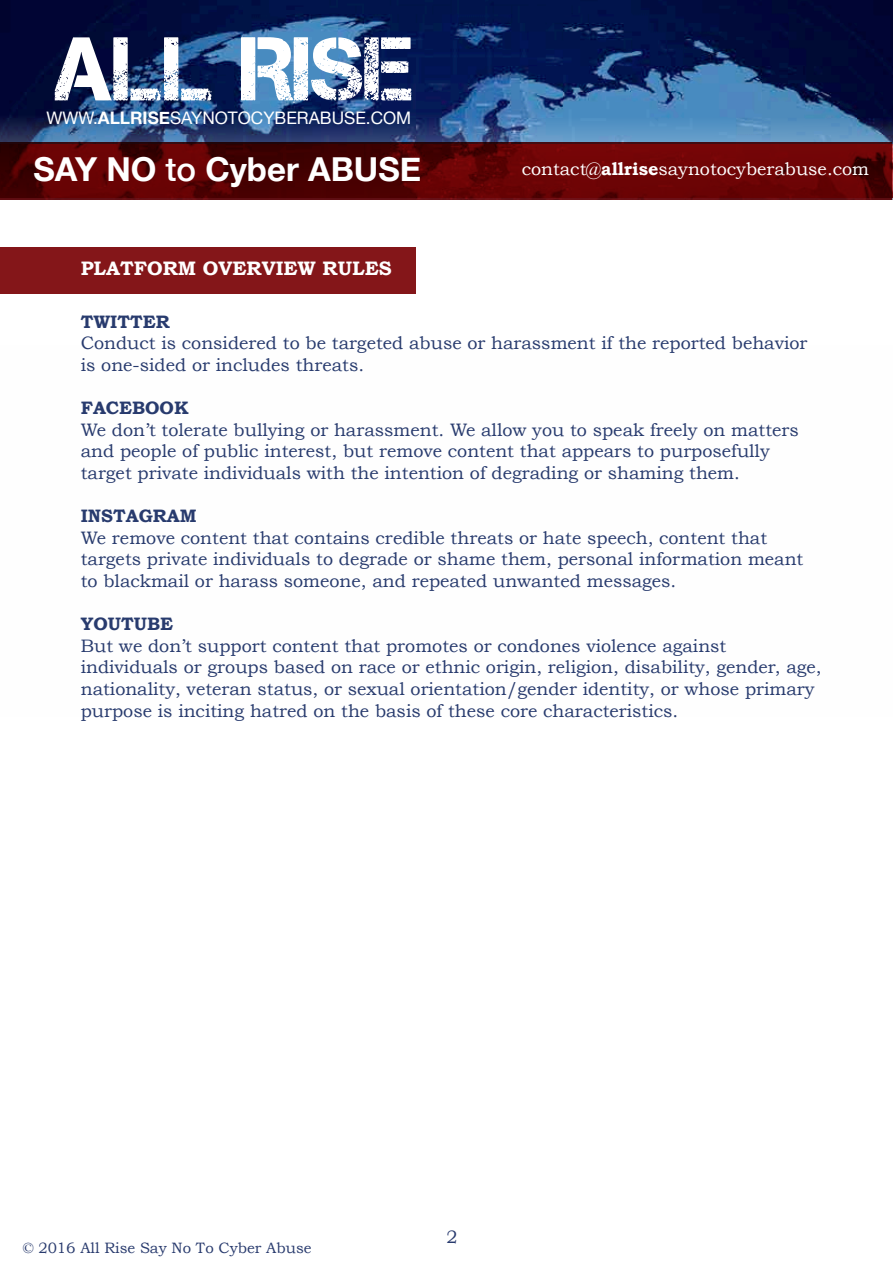
<style>
.page{position:relative;width:893px;height:1263px;background:#fff}
.page>*{position:absolute;margin:0;border:0;box-sizing:border-box;transform-origin:0 0}
.t1{font:90px "Captureit";color:#fff}
.t2{font:700 33px "Helvetica Neue";color:#fff}
.t3{font:700 19.5px "Bookman Old Style";color:#fff}
.t4{font:18px/21.6px "Bookman Old Style";color:#283b6e}
.t5{font:18px "Bookman Old Style";color:#fff}
.t6{font:700 18px "Bookman Old Style";color:#283b6e}
.t7{font:18px "Bookman Old Style";color:#293b6e}
.t8{font:17.25px "Helvetica Neue";color:#fff}
.t9{font:15px "Bookman Old Style";color:#293b6e}
.s1{font-weight:700}
.s2{font-weight:500}
</style>
<div class="page">
<img style="left:0;top:0;width:893px;height:200px">
<svg style="left:0;top:142px;width:892px;height:58px;background:#5c0304"></svg>
<div style="left:0;top:247px;width:415px;height:47px;background:#841619"></div>
<h1 class="t1" style="left:55px;top:19px;width:361px">ALL RISE</h1>
<p class="t8" style="left:46px;top:105px;width:366px">WWW.<span class="s1">ALLRISE</span>SAYNOTOCYBERABUSE.COM</p>
<h2 class="t2" style="left:34px;top:143px;width:389px">SAY NO <span class="s2">to</span> Cyber ABUSE</h2>
<p class="t5" style="left:522px;top:159px;width:349px">contact@<span class="s1">allrise</span>saynotocyberabuse.com</p>
<p class="t3" style="left:81px;top:257px;width:312px">PLATFORM OVERVIEW RULES</p>
<p class="t6" style="left:81px;top:311px;width:90px">TWITTER</p>
<p class="t4" style="left:81px;top:332px;width:728px">Conduct is considered to be targeted abuse or harassment if the reported behavior is one-sided or includes threats.</p>
<p class="t6" style="left:81px;top:397px;width:109px">FACEBOOK</p>
<p class="t4" style="left:81px;top:419px;width:719px">We don’t tolerate bullying or harassment. We allow you to speak freely on matters and people of public interest, but remove content that appears to purposefully target private individuals with the intention of degrading or shaming them.</p>
<p class="t6" style="left:81px;top:505px;width:117px">INSTAGRAM</p>
<p class="t4" style="left:81px;top:527px;width:724px">We remove content that contains credible threats or hate speech, content that targets private individuals to degrade or shame them, personal information meant to blackmail or harass someone, and repeated unwanted messages.</p>
<p class="t6" style="left:81px;top:613px;width:94px">YOUTUBE</p>
<p class="t4" style="left:81px;top:635px;width:742px">But we don’t support content that promotes or condones violence against individuals or groups based on race or ethnic origin, religion, disability, gender, age, nationality, veteran status, or sexual orientation/gender identity, or whose primary purpose is inciting hatred on the basis of these core characteristics.</p>
<p class="t9" style="left:22px;top:1239px;width:291px">© 2016 All Rise Say No To Cyber Abuse</p>
<p class="t7" style="left:446px;top:1226px;width:13px">2</p>
</div>
